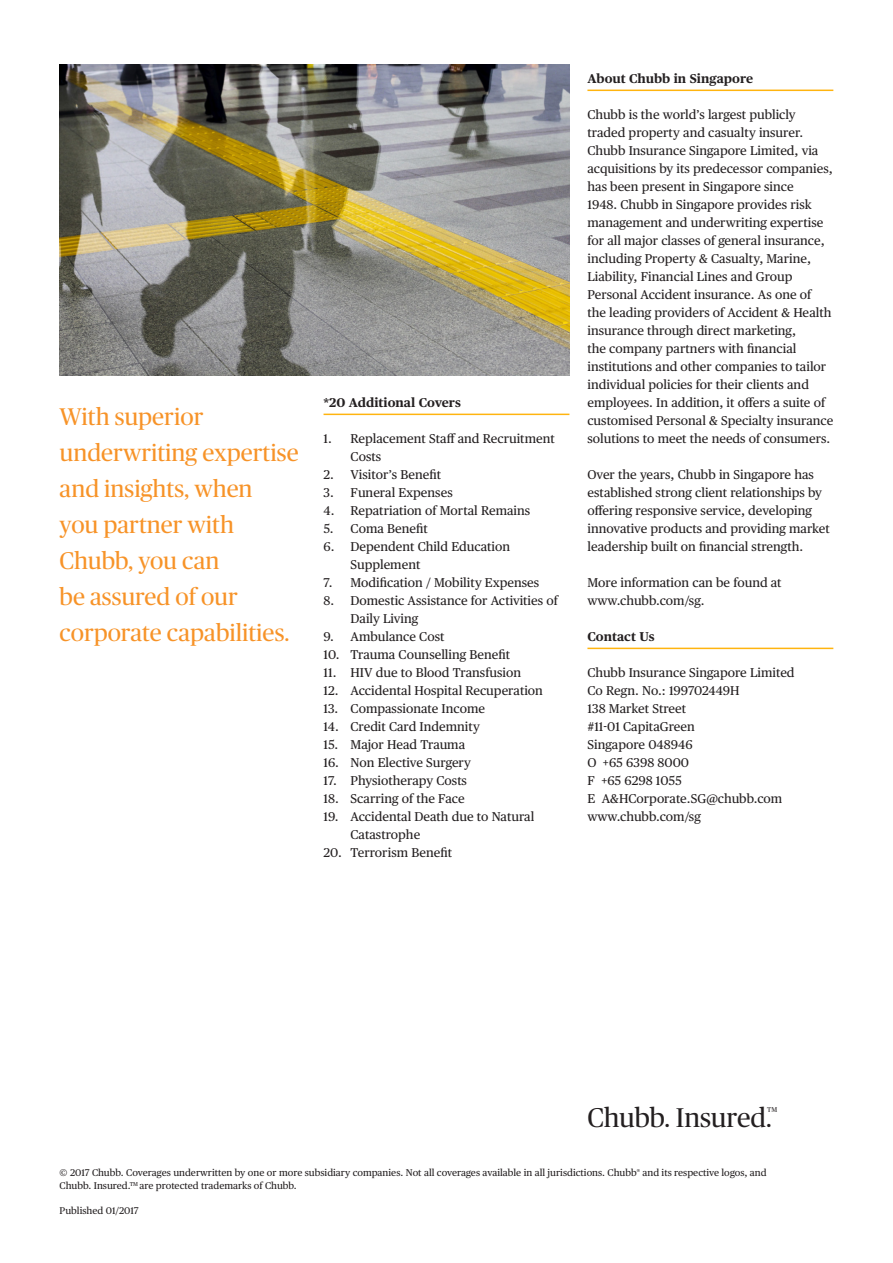
<style>
.page{position:relative;width:893px;height:1263px;background:#fff}
.page>*{position:absolute;margin:0;border:0;box-sizing:border-box;transform-origin:0 0}
.Section_Header_GRID{font:27px "Chubb Publico";color:#231f20}
.Body_Copy{font:24px/36px "Chubb Publico";color:#f79328}
.Body_Copy-2{font:12.75px/18px "Chubb Publico Text";color:#231f20}
.Headings_Yellow_Rul{font:700 12.75px "Chubb Publico Text";color:#231f20}
.Legal{font:9.75px "Chubb Publico Text";color:#231f20}
.Section_Header_GRID-2{font:7.05px "Chubb Publico";color:#231f20}
</style>
<div class="page">
<hr style="left:324px;top:414px;width:245px;height:1px;background:#ffb40f">
<img style="left:60px;top:65px;width:509px;height:310px">
<hr style="left:587px;top:90px;width:246px;height:1px;background:#ffb40f">
<hr style="left:587px;top:648px;width:246px;height:1px;background:#ffb40f">
<p class="Body_Copy" style="left:60px;top:397px;width:241px">With superior underwriting expertise and insights, when<br>you partner with<br>Chubb, you can<br>be assured of our corporate capabilities.</p>
<p class="Headings_Yellow_Rul" style="left:324px;top:392px;width:139px">*20 Additional Covers</p>
<p class="Body_Copy-2" style="left:351px;top:429px;width:206px;text-indent:-27px">1. Replacement Staff and Recruitment<br>Costs</p>
<p class="Body_Copy-2" style="left:324px;top:465px;width:119px">2. Visitor’s Benefit</p>
<p class="Body_Copy-2" style="left:324px;top:483px;width:131px">3. Funeral Expenses</p>
<p class="Body_Copy-2" style="left:324px;top:501px;width:208px">4. Repatriation of Mortal Remains</p>
<p class="Body_Copy-2" style="left:324px;top:519px;width:106px">5. Coma Benefit</p>
<p class="Body_Copy-2" style="left:351px;top:537px;width:161px;text-indent:-27px">6. Dependent Child Education<br>Supplement</p>
<p class="Body_Copy-2" style="left:324px;top:573px;width:217px">7. Modification / Mobility Expenses</p>
<p class="Body_Copy-2" style="left:351px;top:591px;width:209px;text-indent:-27px">8. Domestic Assistance for Activities of<br>Daily Living</p>
<p class="Body_Copy-2" style="left:324px;top:627px;width:122px">9. Ambulance Cost</p>
<p class="Body_Copy-2" style="left:324px;top:645px;width:188px">10. Trauma Counselling Benefit</p>
<p class="Body_Copy-2" style="left:324px;top:663px;width:199px">11. HIV due to Blood Transfusion</p>
<p class="Body_Copy-2" style="left:324px;top:681px;width:221px">12. Accidental Hospital Recuperation</p>
<p class="Body_Copy-2" style="left:324px;top:699px;width:163px">13. Compassionate Income</p>
<p class="Body_Copy-2" style="left:324px;top:717px;width:158px">14. Credit Card Indemnity</p>
<p class="Body_Copy-2" style="left:324px;top:735px;width:143px">15. Major Head Trauma</p>
<p class="Body_Copy-2" style="left:324px;top:753px;width:149px">16. Non Elective Surgery</p>
<p class="Body_Copy-2" style="left:324px;top:771px;width:145px">17. Physiotherapy Costs</p>
<p class="Body_Copy-2" style="left:324px;top:789px;width:143px">18. Scarring of the Face</p>
<p class="Body_Copy-2" style="left:351px;top:807px;width:185px;text-indent:-27px">19. Accidental Death due to Natural<br>Catastrophe</p>
<p class="Body_Copy-2" style="left:324px;top:843px;width:130px">20. Terrorism Benefit</p>
<p class="Headings_Yellow_Rul" style="left:587px;top:68px;width:167px">About Chubb in Singapore</p>
<p class="Body_Copy-2" style="left:587px;top:105px;width:247px">Chubb is the world’s largest publicly traded property and casualty insurer.<br>Chubb Insurance Singapore Limited, via acquisitions by its predecessor companies, has been present in Singapore since<br>1948. Chubb in Singapore provides risk management and underwriting expertise for all major classes of general insurance, including Property &amp; Casualty, Marine, Liability, Financial Lines and Group Personal Accident insurance. As one of<br>the leading providers of Accident &amp; Health insurance through direct marketing,<br>the company partners with financial institutions and other companies to tailor individual policies for their clients and employees. In addition, it offers a suite of customised Personal &amp; Specialty insurance solutions to meet the needs of consumers.</p>
<p class="Body_Copy-2" style="left:587px;top:465px;width:244px">Over the years, Chubb in Singapore has established strong client relationships by offering responsive service, developing innovative products and providing market leadership built on financial strength.</p>
<p class="Body_Copy-2" style="left:587px;top:573px;width:196px">More information can be found at www.chubb.com/sg.</p>
<p class="Headings_Yellow_Rul" style="left:587px;top:626px;width:69px">Contact Us</p>
<p class="Body_Copy-2" style="left:587px;top:663px;width:209px">Chubb Insurance Singapore Limited</p>
<p class="Body_Copy-2" style="left:587px;top:681px;width:154px">Co Regn. No.: 199702449H</p>
<p class="Body_Copy-2" style="left:587px;top:699px;width:100px">138 Market Street</p>
<p class="Body_Copy-2" style="left:587px;top:717px;width:109px">#11-01 CapitaGreen</p>
<p class="Body_Copy-2" style="left:587px;top:735px;width:107px">Singapore 048946</p>
<p class="Body_Copy-2" style="left:587px;top:753px;width:103px">O +65 6398 8000</p>
<p class="Body_Copy-2" style="left:587px;top:771px;width:196px">F +65 6298 1055<br>E A&amp;HCorporate.SG@chubb.com</p>
<p class="Body_Copy-2" style="left:587px;top:807px;width:115px">www.chubb.com/sg</p>
<p class="Section_Header_GRID" style="left:587px;top:1099px;width:186px">Chubb. Insured.</p>
<p class="Section_Header_GRID-2" style="left:767px;top:1104px;width:11px">TM</p>
<p class="Legal" style="left:60px;top:1165px;width:708px">© 2017 Chubb. Coverages underwritten by one or more subsidiary companies. Not all coverages available in all jurisdictions. Chubb<sup>®</sup> and its respective logos, and</p>
<p class="Legal" style="left:60px;top:1178px;width:239px">Chubb. Insured.<sup>TM</sup> are protected trademarks of Chubb.</p>
<p class="Legal" style="left:60px;top:1203px;width:81px">Published 01/2017</p>
</div>
